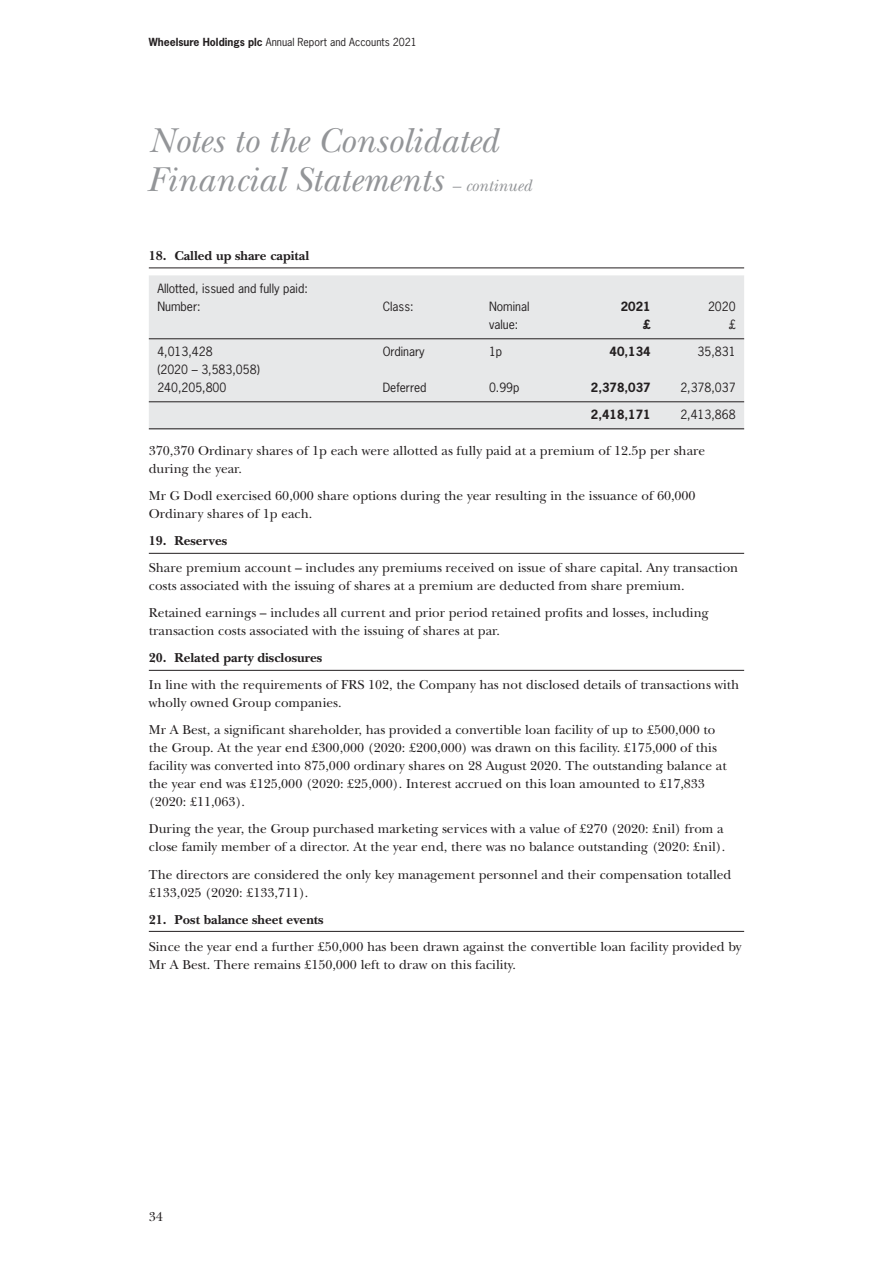
<style>
.page{position:relative;width:893px;height:1263px;background:#fff}
.page>*{position:absolute;margin:0;border:0;box-sizing:border-box;transform-origin:0 0}
.t1{font:italic 36px/39px "New Baskerville";color:#939598}
.t2{font:13.5px/18px "New Baskerville";color:#231f20}
.t3{font:700 13.5px "New Baskerville";color:#231f20}
.t4{font:12px/18px "News Gothic Std";color:#231f20}
.t5{font:700 12px "News Gothic Std";color:#231f20}
.t6{font:10.5px "News Gothic Std";color:#231f20}
.s1{font-weight:700}
.s2{font-size:17.25px}
</style>
<div class="page">
<hr style="left:149px;top:267px;width:595px;height:1px;background:#231f20">
<div style="left:149px;top:275px;width:595px;height:155px;background:#e7e8e9"></div>
<hr style="left:149px;top:338px;width:595px;height:1px;background:#231f20">
<hr style="left:149px;top:401px;width:595px;height:1px;background:#231f20">
<hr style="left:149px;top:428px;width:595px;height:1px;background:#231f20">
<hr style="left:149px;top:553px;width:595px;height:1px;background:#231f20">
<hr style="left:149px;top:670px;width:595px;height:1px;background:#231f20">
<hr style="left:149px;top:931px;width:595px;height:1px;background:#231f20">
<p class="t6" style="left:149px;top:37px;width:270px"><span class="s1">Wheelsure Holdings plc</span> Annual Report and Accounts 2021</p>
<h1 class="t1" style="left:149px;top:120px;width:384px">Notes to the Consolidated<br>Financial Statements <span class="s2">– continued</span></h1>
<p class="t3" style="left:149px;top:247px;width:162px">18. Called up share capital</p>
<p class="t4" style="left:157px;top:280px;width:152px">Allotted, issued and fully paid:<br>Number:</p>
<p class="t4" style="left:383px;top:298px;width:32px">Class:</p>
<p class="t4" style="left:489px;top:298px;width:42px">Nominal</p>
<p class="t5" style="left:621px;top:300px;width:31px">2021</p>
<p class="t4" style="left:708px;top:298px;width:29px">2020</p>
<p class="t4" style="left:489px;top:316px;width:31px">value:</p>
<p class="t5" style="left:643px;top:318px;width:9px">£</p>
<p class="t4" style="left:729px;top:316px;width:8px">£</p>
<p class="t4" style="left:157px;top:343px;width:57px">4,013,428</p>
<p class="t4" style="left:383px;top:343px;width:44px">Ordinary</p>
<p class="t4" style="left:489px;top:343px;width:15px">1p</p>
<p class="t5" style="left:609px;top:345px;width:43px">40,134</p>
<p class="t4" style="left:698px;top:343px;width:40px">35,831</p>
<p class="t4" style="left:157px;top:361px;width:104px">(2020 – 3,583,058)<br>240,205,800</p>
<p class="t4" style="left:383px;top:379px;width:45px">Deferred</p>
<p class="t4" style="left:489px;top:379px;width:32px">0.99p</p>
<p class="t5" style="left:591px;top:381px;width:61px">2,378,037</p>
<p class="t4" style="left:680px;top:379px;width:57px">2,378,037</p>
<p class="t5" style="left:591px;top:408px;width:61px">2,418,171</p>
<p class="t4" style="left:680px;top:406px;width:57px">2,413,868</p>
<p class="t2" style="left:149px;top:442px;width:558px">370,370 Ordinary shares of 1p each were allotted as fully paid at a premium of 12.5p per share during the year.</p>
<p class="t2" style="left:149px;top:487px;width:548px">Mr G Dodl exercised 60,000 share options during the year resulting in the issuance of 60,000<br>Ordinary shares of 1p each.</p>
<p class="t3" style="left:149px;top:533px;width:80px">19. Reserves</p>
<p class="t2" style="left:149px;top:559px;width:591px">Share premium account – includes any premiums received on issue of share capital. Any transaction costs associated with the issuing of shares at a premium are deducted from share premium.</p>
<p class="t2" style="left:149px;top:604px;width:561px">Retained earnings – includes all current and prior period retained profits and losses, including transaction costs associated with the issuing of shares at par.</p>
<p class="t3" style="left:149px;top:650px;width:175px">20. Related party disclosures</p>
<p class="t2" style="left:149px;top:676px;width:592px">In line with the requirements of FRS 102, the Company has not disclosed details of transactions with wholly owned Group companies.</p>
<p class="t2" style="left:149px;top:721px;width:579px">Mr A Best, a significant shareholder, has provided a convertible loan facility of up to £500,000 to the Group. At the year end £300,000 (2020: £200,000) was drawn on this facility. £175,000 of this facility was converted into 875,000 ordinary shares on 28 August 2020. The outstanding balance at the year end was £125,000 (2020: £25,000). Interest accrued on this loan amounted to £17,833 (2020: £11,063).</p>
<p class="t2" style="left:149px;top:820px;width:578px">During the year, the Group purchased marketing services with a value of £270 (2020: £nil) from a close family member of a director. At the year end, there was no balance outstanding (2020: £nil).</p>
<p class="t2" style="left:149px;top:865px;width:584px">The directors are considered the only key management personnel and their compensation totalled £133,025 (2020: £133,711).</p>
<p class="t3" style="left:149px;top:911px;width:176px">21. Post balance sheet events</p>
<p class="t2" style="left:149px;top:937px;width:594px">Since the year end a further £50,000 has been drawn against the convertible loan facility provided by<br>Mr A Best. There remains £150,000 left to draw on this facility.</p>
<p class="t2" style="left:149px;top:1207px;width:16px">34</p>
</div>
